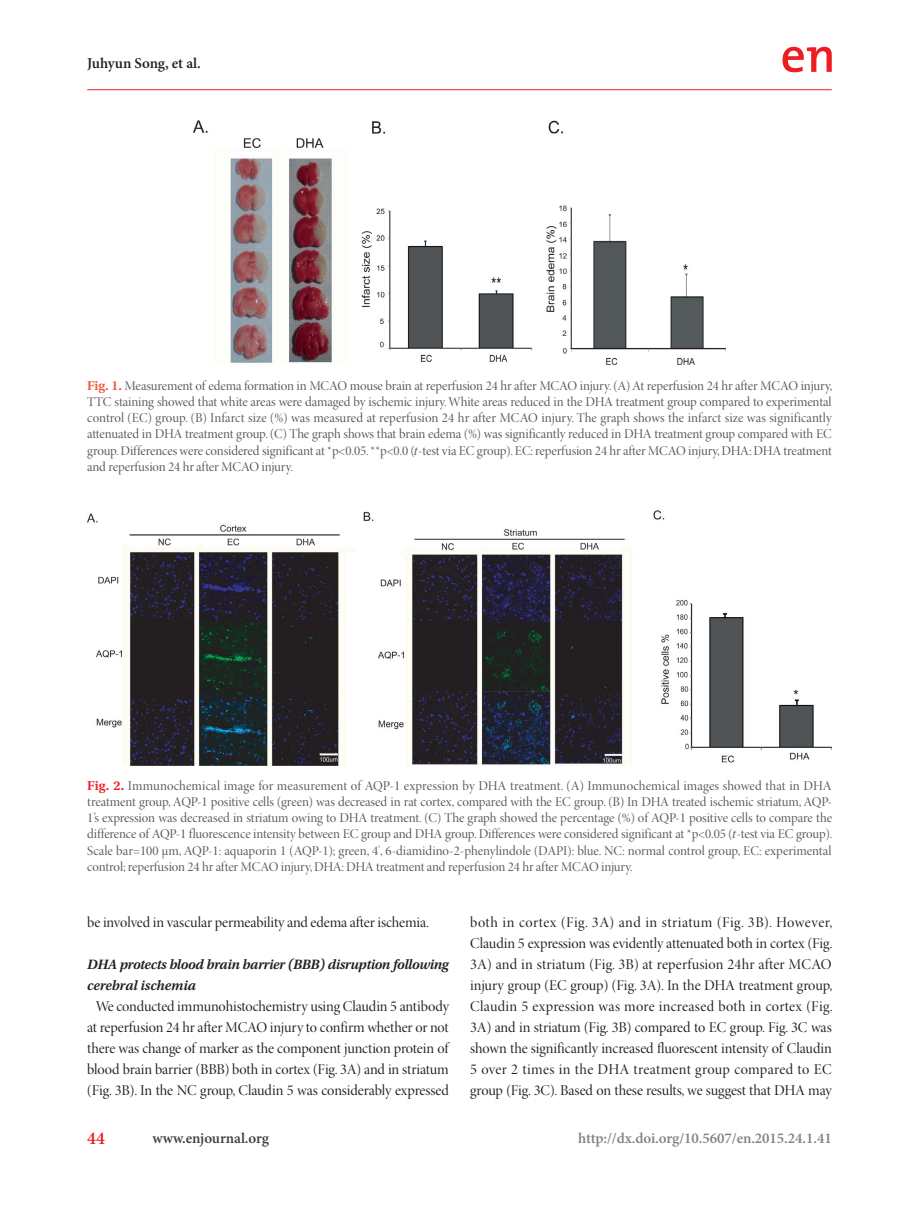
<style>
.page{position:relative;width:919px;height:1217px;background:#fff}
.page>*{position:absolute;margin:0;border:0;box-sizing:border-box;transform-origin:0 0}
.t1{font:600 18px "Minion Pro";color:#ee1d23}
.본문{font:15px/21px "Minion Pro Disp";letter-spacing:-.005em;color:#231f20;text-align:center}
.t2{font:600 15px "Minion Pro";letter-spacing:-.005em;color:#808285}
.t3{font:600 15px "Minion Pro";letter-spacing:-.005em;color:#3e3e3f}
.t4{font:600 15px "Minion Pro";letter-spacing:-.005em;color:#231f20}
._1{font:italic 600 14.25px/21px "Utopia Std";letter-spacing:-.025em;color:#231f20}
.표그림_설명{font:13.5px/16.2px "Minion Pro Disp";letter-spacing:-.01em;color:#57585a;text-align:justify}
.s1{font-family:"Utopia Std";font-weight:600;color:#f0593e}
.s2{font-style:italic}
.s3{font-family:"Utopia Std";font-weight:600;color:#ee1d23}
</style>
<div class="page">
<hr style="left:87px;top:89px;width:744px;height:1px;background:#ee1d23">
<svg style="left:782px;top:47px;width:49px;height:25px"></svg>
<img style="left:193px;top:121px;width:532px;height:243px">
<img style="left:87px;top:510px;width:744px;height:255px">
<p class="t4" style="left:87px;top:52px;width:115px">Juhyun Song, et al.</p>
<p class="표그림_설명" style="left:87px;top:377px;width:746px"><span class="s1">Fig. 1.</span> Measurement of edema formation in MCAO mouse brain at reperfusion 24 hr after MCAO injury. (A) At reperfusion 24 hr after MCAO injury, TTC staining showed that white areas were damaged by ischemic injury. White areas reduced in the DHA treatment group compared to experimental control (EC) group. (B) Infarct size (%) was measured at reperfusion 24 hr after MCAO injury. The graph shows the infarct size was significantly attenuated in DHA treatment group. (C) The graph shows that brain edema (%) was significantly reduced in DHA treatment group compared with EC group. Differences were considered significant at *p&lt;0.05. **p&lt;0.0 (<span class="s2">t</span>-test via EC group). EC: reperfusion 24 hr after MCAO injury, DHA: DHA treatment and reperfusion 24 hr after MCAO injury.</p>
<p class="표그림_설명" style="left:87px;top:777px;width:746px"><span class="s3">Fig. 2.</span> Immunochemical image for measurement of AQP-1 expression by DHA treatment. (A) Immunochemical images showed that in DHA treatment group, AQP-1 positive cells (green) was decreased in rat cortex, compared with the EC group. (B) In DHA treated ischemic striatum, AQP-1’s expression was decreased in striatum owing to DHA treatment. (C) The graph showed the percentage (%) of AQP-1 positive cells to compare the difference of AQP-1 fluorescence intensity between EC group and DHA group. Differences were considered significant at *p&lt;0.05 (<span class="s2">t</span>-test via EC group).<br>Scale bar=100 μm, AQP-1: aquaporin 1 (AQP-1); green, 4', 6-diamidino-2-phenylindole (DAPI): blue. NC: normal control group, EC: experimental control; reperfusion 24 hr after MCAO injury, DHA: DHA treatment and reperfusion 24 hr after MCAO injury.</p>
<p class="본문" style="left:87px;top:912px;width:343px">be involved in vascular permeability and edema after ischemia.</p>
<p class="_1" style="left:87px;top:953px;width:363px">DHA protects blood brain barrier (BBB) disruption following cerebral ischemia</p>
<p class="본문" style="left:87px;top:996px;width:363px">We conducted immunohistochemistry using Claudin 5 antibody at reperfusion 24 hr after MCAO injury to confirm whether or not there was change of marker as the component junction protein of blood brain barrier (BBB) both in cortex (Fig. 3A) and in striatum (Fig. 3B). In the NC group, Claudin 5 was considerably expressed</p>
<p class="본문" style="left:470px;top:912px;width:364px;text-align:justify">both in cortex (Fig. 3A) and in striatum (Fig. 3B). However, Claudin 5 expression was evidently attenuated both in cortex (Fig.<br>3A) and in striatum (Fig. 3B) at reperfusion 24hr after MCAO injury group (EC group) (Fig. 3A). In the DHA treatment group, Claudin 5 expression was more increased both in cortex (Fig.<br>3A) and in striatum (Fig. 3B) compared to EC group. Fig. 3C was shown the significantly increased fluorescent intensity of Claudin 5 over 2 times in the DHA treatment group compared to EC group (Fig. 3C). Based on these results, we suggest that DHA may</p>
<h1 class="t1" style="left:87px;top:1124px;width:19px">44</h1>
<p class="t3" style="left:152px;top:1127px;width:118px">www.enjournal.org</p>
<p class="t2" style="left:578px;top:1127px;width:255px">http://dx.doi.org/10.5607/en.2015.24.1.41</p>
</div>
